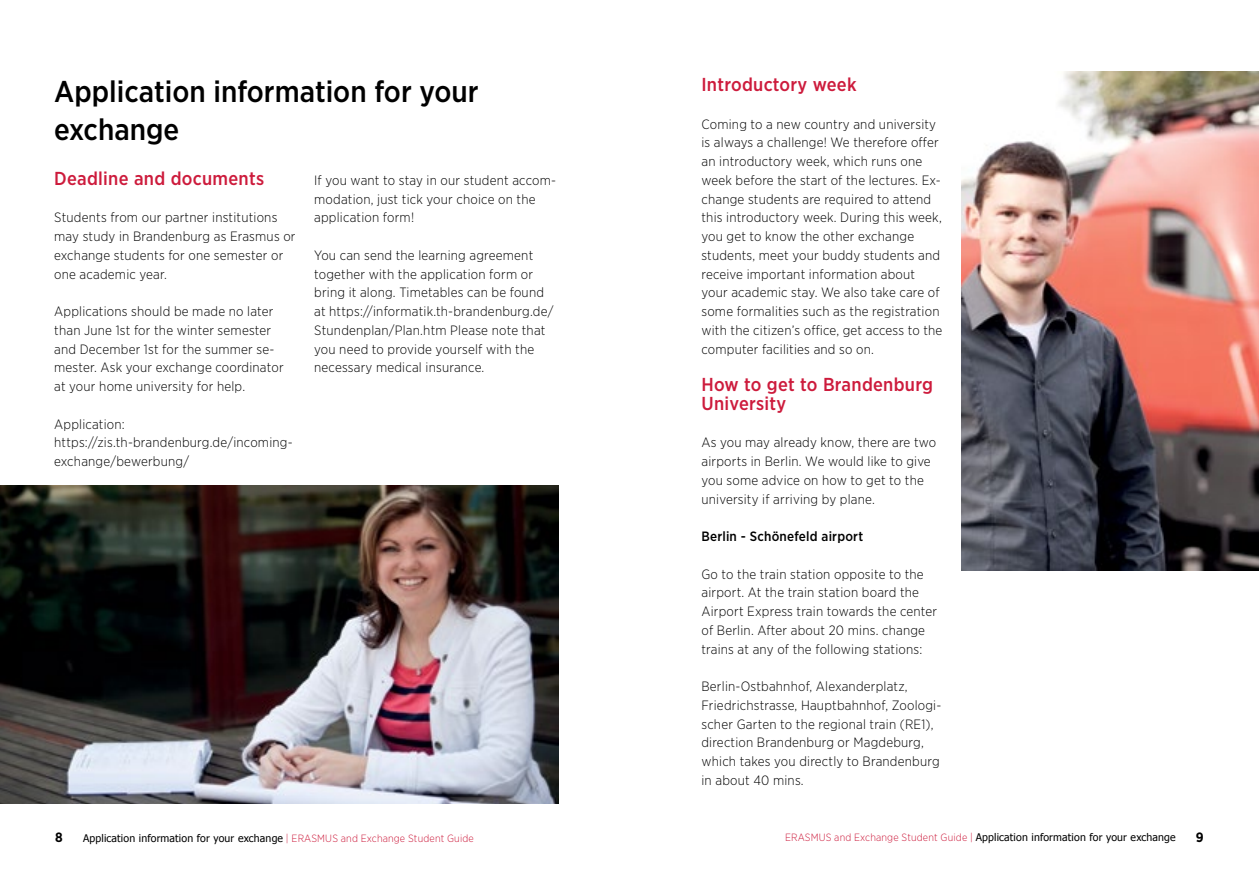
<style>
.page{position:relative;width:1259px;height:893px;background:#fff}
.page>*{position:absolute;margin:0;border:0;box-sizing:border-box;transform-origin:0 0}
.t1{font:500 30px/37.5px "Gotham Narrow";color:#000}
.t2{font:500 18.75px/18.8px "Gotham Narrow";letter-spacing:.015em;color:#cd1b3c}
.t3{font:300 13.5px/18.8px "Gotham Narrow";letter-spacing:.015em;color:#000}
.t4{font:500 13.5px "Gotham Narrow";letter-spacing:.015em;color:#000}
.t5{font:700 13.5px "Gotham Narrow";color:#000}
.t6{font:10.5px "Tahoma";letter-spacing:.015em;color:#000}
.s1{font-family:"Gotham Narrow";font-weight:300;color:#cd1b3c}
</style>
<div class="page">
<img style="left:0;top:485px;width:558px;height:319px">
<img style="left:961px;top:72px;width:298px;height:498px">
<h1 class="t1" style="left:54px;top:73px;width:426px">Application information for your exchange</h1>
<h2 class="t2" style="left:54px;top:169px;width:211px">Deadline and documents</h2>
<p class="t3" style="left:54px;top:208px;width:243px">Students from our partner institutions may study in Brandenburg as Erasmus or exchange students for one semester or one academic year.</p>
<p class="t3" style="left:54px;top:302px;width:231px">Applications should be made no later than June 1st for the winter semester and December 1st for the summer se&shy;mester. Ask your exchange coordinator at your home university for help.</p>
<p class="t3" style="left:54px;top:414px;width:240px">Application: https://zis.th-brandenburg.de/incoming&shy;exchange/bewerbung/</p>
<p class="t3" style="left:314px;top:170px;width:243px">If you want to stay in our student accom&shy;modation, just tick your choice on the application form!</p>
<p class="t3" style="left:314px;top:245px;width:241px">You can send the learning agreement together with the application form or bring it along. Timetables can be found at https://informatik.th-brandenburg.de/ Stundenplan/Plan.htm Please note that you need to provide yourself with the necessary medical insurance.</p>
<h2 class="t2" style="left:701px;top:75px;width:157px">Introductory week</h2>
<p class="t3" style="left:701px;top:114px;width:242px">Coming to a new country and university is always a challenge! We therefore offer an introductory week, which runs one week before the start of the lectures. Ex&shy;change students are required to attend this introductory week. During this week, you get to know the other exchange students, meet your buddy students and receive important information about your academic stay. We also take care of some formalities such as the registration with the citizen’s office, get access to the computer facilities and so on.</p>
<h2 class="t2" style="left:701px;top:375px;width:233px">How to get to Brandenburg<br>University</h2>
<p class="t3" style="left:701px;top:433px;width:236px">As you may already know, there are two airports in Berlin. We would like to give you some advice on how to get to the university if arriving by plane.</p>
<p class="t4" style="left:701px;top:528px;width:163px">Berlin - Schönefeld airport</p>
<p class="t3" style="left:701px;top:564px;width:237px">Go to the train station opposite to the airport. At the train station board the Airport Express train towards the center of Berlin. After about 20 mins. change trains at any of the following stations:</p>
<p class="t3" style="left:701px;top:677px;width:241px">Berlin-Ostbahnhof, Alexanderplatz, Friedrichstrasse, Hauptbahnhof, Zoologi&shy;scher Garten to the regional train (RE1), direction Brandenburg or Magdeburg, which takes you directly to Brandenburg in about 40 mins.</p>
<p class="t5" style="left:55px;top:829px;width:9px">8</p>
<p class="t6" style="left:83px;top:831px;width:392px">Application information for your exchange <span class="s1">| ERASMUS and Exchange Student Guide</span></p>
<p class="t6" style="left:785px;top:830px;width:392px"><span class="s1">ERASMUS and Exchange Student Guide |</span> Application information for your exchange</p>
<p class="t5" style="left:1195px;top:829px;width:9px">9</p>
</div>
